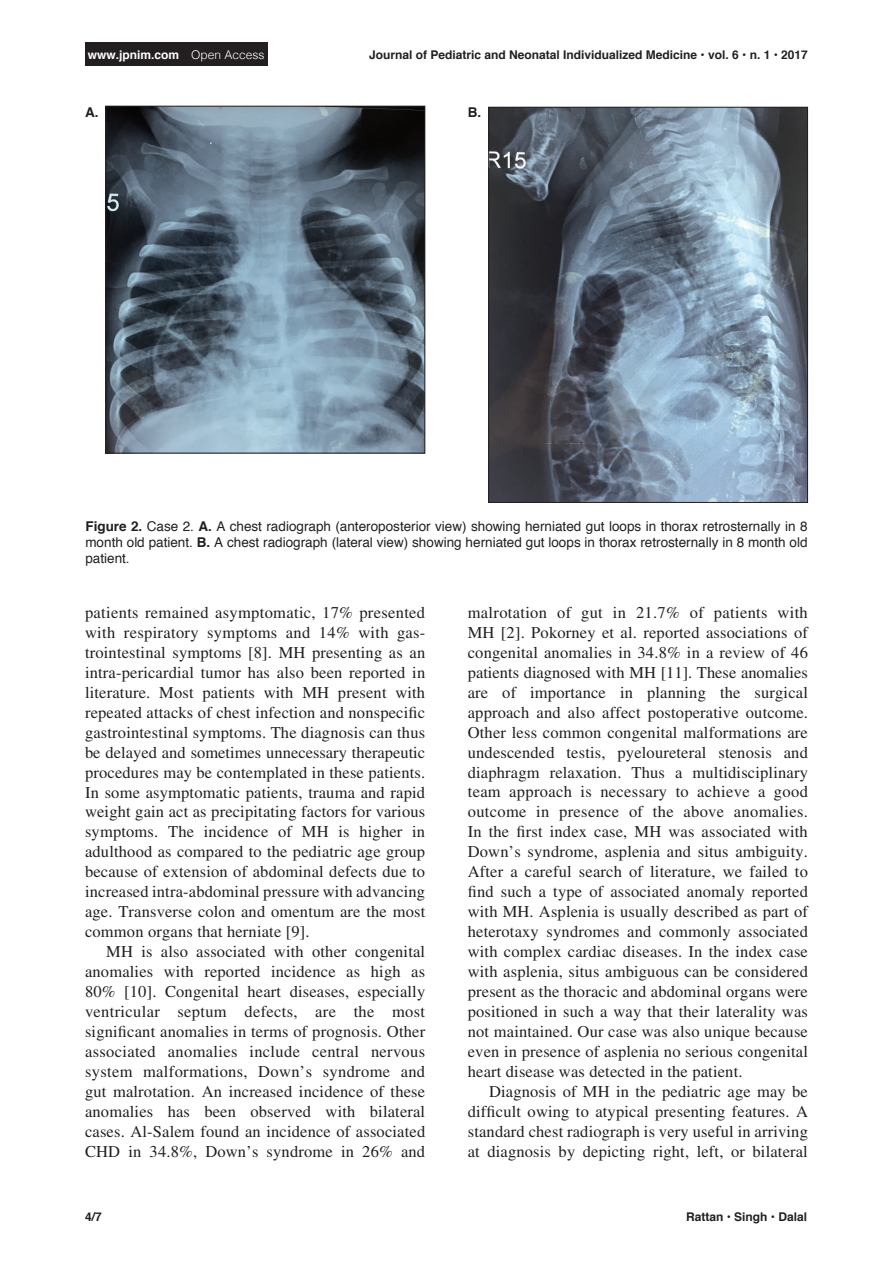
<style>
.page{position:relative;width:893px;height:1263px;background:#fff}
.page>*{position:absolute;margin:0;border:0;box-sizing:border-box;transform-origin:0 0}
.Body1{font:16.5px/20px "Times LT Std";letter-spacing:.01em;color:#231f20;text-align:justify}
.t1{font:13.5px/16.2px "Helvetica";color:#231f20;text-align:justify}
.t2{font:700 13.5px "Helvetica";color:#231f20}
.Footer_Left{font:700 12px "Helvetica";color:#231f20}
.t3{font:700 12px "Helvetica";color:#fff}
.s1{font-weight:300}
.s2{font-weight:700}
</style>
<div class="page">
<div style="left:85px;top:43px;width:182px;height:23px;background:#231f20"></div>
<img style="left:108px;top:108px;width:315px;height:343px">
<div style="left:106px;top:106px;width:319px;height:347px;border:1px solid #231f20"></div>
<img style="left:490px;top:109px;width:316px;height:392px">
<div style="left:488px;top:107px;width:320px;height:396px;border:1px solid #231f20"></div>
<p class="t3" style="left:88px;top:45px;width:178px">www.jpnim.com <span class="s1">Open Access</span></p>
<p class="Footer_Left" style="left:369px;top:45px;width:440px">Journal of Pediatric and Neonatal Individualized Medicine • vol. 6 • n. 1 • 2017</p>
<p class="t2" style="left:85px;top:101px;width:15px">A.</p>
<p class="t2" style="left:468px;top:101px;width:15px">B.</p>
<p class="t1" style="left:85px;top:519px;width:724px"><span class="s2">Figure 2.</span> Case 2. <span class="s2">A.</span> A chest radiograph (anteroposterior view) showing herniated gut loops in thorax retrosternally in 8 month old patient. <span class="s2">B.</span> A chest radiograph (lateral view) showing herniated gut loops in thorax retrosternally in 8 month old patient.</p>
<p class="Body1" style="left:85px;top:602px;width:342px">patients remained asymptomatic, 17% presented with respiratory symptoms and 14% with gas&shy;trointestinal symptoms [8]. MH presenting as an intra-pericardial tumor has also been reported in literature. Most patients with MH present with repeated attacks of chest infection and nonspecific gastrointestinal symptoms. The diagnosis can thus be delayed and sometimes unnecessary therapeutic procedures may be contemplated in these patients.<br>In some asymptomatic patients, trauma and rapid weight gain act as precipitating factors for various symptoms. The incidence of MH is higher in adulthood as compared to the pediatric age group because of extension of abdominal defects due to increased intra-abdominal pressure with advancing age. Transverse colon and omentum are the most common organs that herniate [9].</p>
<p class="Body1" style="left:85px;top:941px;width:342px;text-indent:21px">MH is also associated with other congenital anomalies with reported incidence as high as 80% [10]. Congenital heart diseases, especially ventricular septum defects, are the most significant anomalies in terms of prognosis. Other associated anomalies include central nervous system malformations, Down’s syndrome and gut malrotation. An increased incidence of these anomalies has been observed with bilateral cases. Al-Salem found an incidence of associated CHD in 34.8%, Down’s syndrome in 26% and</p>
<p class="Footer_Left" style="left:85px;top:1207px;width:18px">4/7</p>
<p class="Body1" style="left:468px;top:602px;width:342px">malrotation of gut in 21.7% of patients with MH [2]. Pokorney et al. reported associations of congenital anomalies in 34.8% in a review of 46 patients diagnosed with MH [11]. These anomalies are of importance in planning the surgical approach and also affect postoperative outcome.<br>Other less common congenital malformations are undescended testis, pyeloureteral stenosis and diaphragm relaxation. Thus a multidisciplinary team approach is necessary to achieve a good outcome in presence of the above anomalies.<br>In the first index case, MH was associated with Down’s syndrome, asplenia and situs ambiguity.<br>After a careful search of literature, we failed to find such a type of associated anomaly reported with MH. Asplenia is usually described as part of heterotaxy syndromes and commonly associated with complex cardiac diseases. In the index case with asplenia, situs ambiguous can be considered present as the thoracic and abdominal organs were positioned in such a way that their laterality was not maintained. Our case was also unique because even in presence of asplenia no serious congenital heart disease was detected in the patient.</p>
<p class="Body1" style="left:468px;top:1081px;width:342px;text-indent:21px">Diagnosis of MH in the pediatric age may be difficult owing to atypical presenting features. A standard chest radiograph is very useful in arriving at diagnosis by depicting right, left, or bilateral</p>
<p class="Footer_Left" style="left:686px;top:1207px;width:123px">Rattan • Singh • Dalal</p>
</div>
